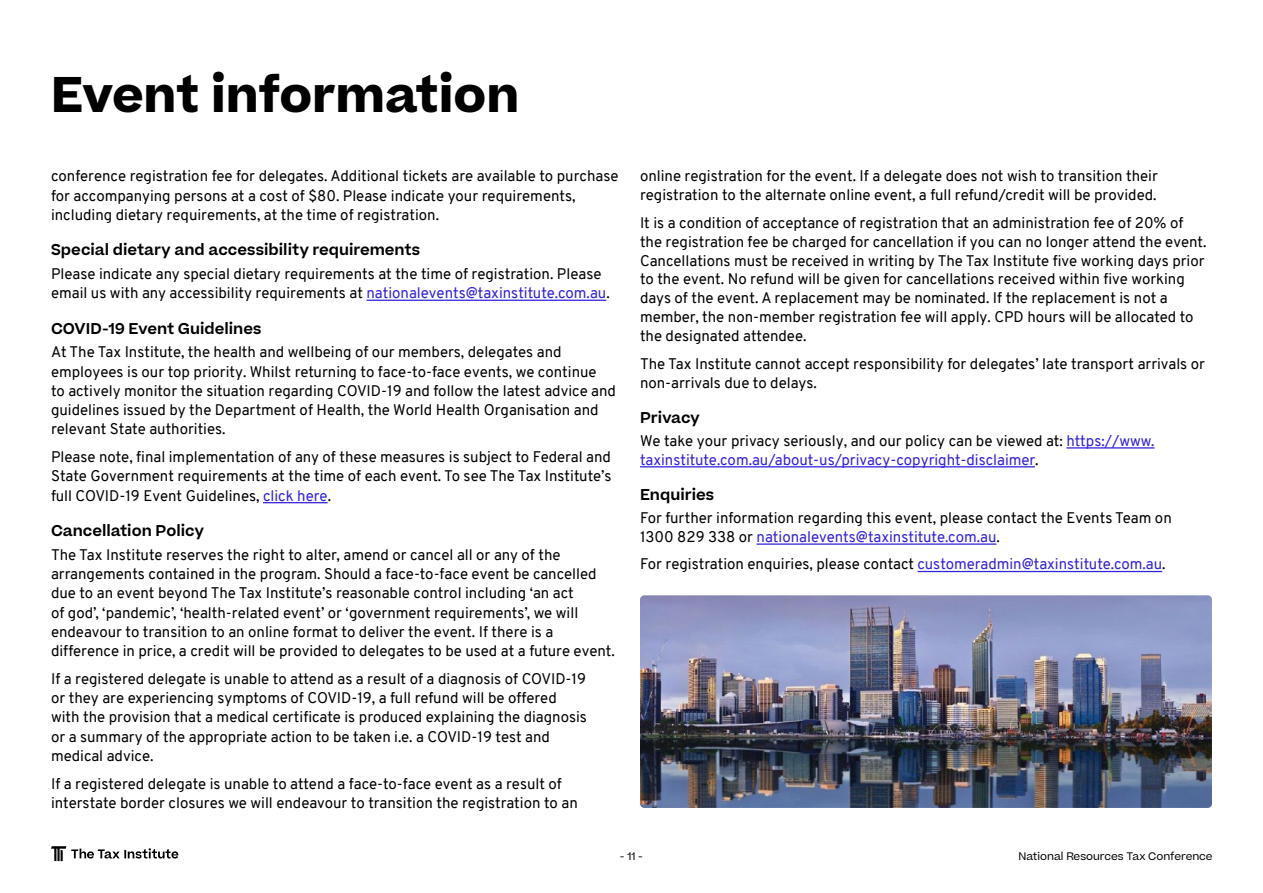
<style>
.page{position:relative;width:1263px;height:893px;background:#fff}
.page>*{position:absolute;margin:0;border:0;box-sizing:border-box;transform-origin:0 0}
.t1{font:700 48px "Beatrice";color:#000}
.t2{font:15px/19.2px "Overpass";color:#000}
.t3{font:15px/18.9px "Overpass";color:#3021da}
.t4{font:600 15px "Beatrice";color:#000}
.t5{font:10.5px "Beatrice";color:#000}
.s1{color:#3021da}
.s2{color:#000}
</style>
<div class="page">
<hr style="left:366px;top:300px;width:240px;height:1px;background:#3021da">
<hr style="left:263px;top:502px;width:65px;height:1px;background:#3021da">
<hr style="left:1066px;top:447px;width:88px;height:2px;background:#3021da">
<hr style="left:640px;top:466px;width:395px;height:1px;background:#3021da">
<hr style="left:757px;top:543px;width:239px;height:2px;background:#3021da">
<hr style="left:917px;top:571px;width:245px;height:1px;background:#3021da">
<img style="left:640px;top:595px;width:572px;height:213px">
<svg style="left:51px;top:846px;width:127px;height:15px"></svg>
<h1 class="t1" style="left:51px;top:61px;width:470px">Event information</h1>
<p class="t2" style="left:51px;top:167px;width:569px">conference registration fee for delegates. Additional tickets are available to purchase for accompanying persons at a cost of $80. Please indicate your requirements, including dietary requirements, at the time of registration.</p>
<p class="t4" style="left:51px;top:240px;width:371px">Special dietary and accessibility requirements</p>
<p class="t2" style="left:51px;top:264px;width:560px">Please indicate any special dietary requirements at the time of registration. Please email us with any accessibility requirements at <span class="s1">nationalevents@taxinstitute.com.au</span>.</p>
<p class="t4" style="left:51px;top:318px;width:212px">COVID-19 Event Guidelines</p>
<p class="t2" style="left:51px;top:343px;width:566px">At The Tax Institute, the health and wellbeing of our members, delegates and employees is our top priority. Whilst returning to face-to-face events, we continue<br>to actively monitor the situation regarding COVID-19 and follow the latest advice and guidelines issued by the Department of Health, the World Health Organisation and relevant State authorities.</p>
<p class="t2" style="left:51px;top:447px;width:562px;text-align:justify">Please note, final implementation of any of these measures is subject to Federal and State Government requirements at the time of each event. To see The Tax Institute’s full COVID-19 Event Guidelines, <span class="s1">click here</span>.</p>
<p class="t4" style="left:51px;top:521px;width:154px">Cancellation Policy</p>
<p class="t2" style="left:51px;top:545px;width:565px">The Tax Institute reserves the right to alter, amend or cancel all or any of the arrangements contained in the program. Should a face-to-face event be cancelled due to an event beyond The Tax Institute’s reasonable control including ‘an act<br>of god’, ‘pandemic’, ‘health-related event’ or ‘government requirements’, we will endeavour to transition to an online format to deliver the event. If there is a difference in price, a credit will be provided to delegates to be used at a future event.</p>
<p class="t2" style="left:51px;top:669px;width:537px">If a registered delegate is unable to attend as a result of a diagnosis of COVID-19 or they are experiencing symptoms of COVID-19, a full refund will be offered with the provision that a medical certificate is produced explaining the diagnosis or a summary of the appropriate action to be taken i.e. a COVID-19 test and medical advice.</p>
<p class="t2" style="left:51px;top:774px;width:528px">If a registered delegate is unable to attend a face-to-face event as a result of interstate border closures we will endeavour to transition the registration to an</p>
<p class="t2" style="left:640px;top:167px;width:519px">online registration for the event. If a delegate does not wish to transition their registration to the alternate online event, a full refund/credit will be provided.</p>
<p class="t2" style="left:640px;top:213px;width:568px">It is a condition of acceptance of registration that an administration fee of 20% of the registration fee be charged for cancellation if you can no longer attend the event.<br>Cancellations must be received in writing by The Tax Institute five working days prior to the event. No refund will be given for cancellations received within five working days of the event. A replacement may be nominated. If the replacement is not a member, the non-member registration fee will apply. CPD hours will be allocated to the designated attendee.</p>
<p class="t2" style="left:640px;top:354px;width:567px">The Tax Institute cannot accept responsibility for delegates’ late transport arrivals or non-arrivals due to delays.</p>
<p class="t4" style="left:640px;top:407px;width:61px">Privacy</p>
<p class="t3" style="left:640px;top:431px;width:516px"><span class="s2">We take your privacy seriously, and our policy can be viewed at:</span> https://www. taxinstitute.com.au/about-us/privacy-copyright-disclaimer<span class="s2">.</span></p>
<p class="t4" style="left:640px;top:484px;width:76px">Enquiries</p>
<p class="t2" style="left:640px;top:509px;width:533px">For further information regarding this event, please contact the Events Team on<br>1300 829 338 or <span class="s1">nationalevents@taxinstitute.com.au</span>.</p>
<p class="t2" style="left:640px;top:555px;width:527px">For registration enquiries, please contact <span class="s1">customeradmin@taxinstitute.com.au</span>.</p>
<p class="t5" style="left:620px;top:849px;width:25px">- 11 -</p>
<p class="t5" style="left:1018px;top:849px;width:196px">National Resources Tax Conference</p>
</div>
